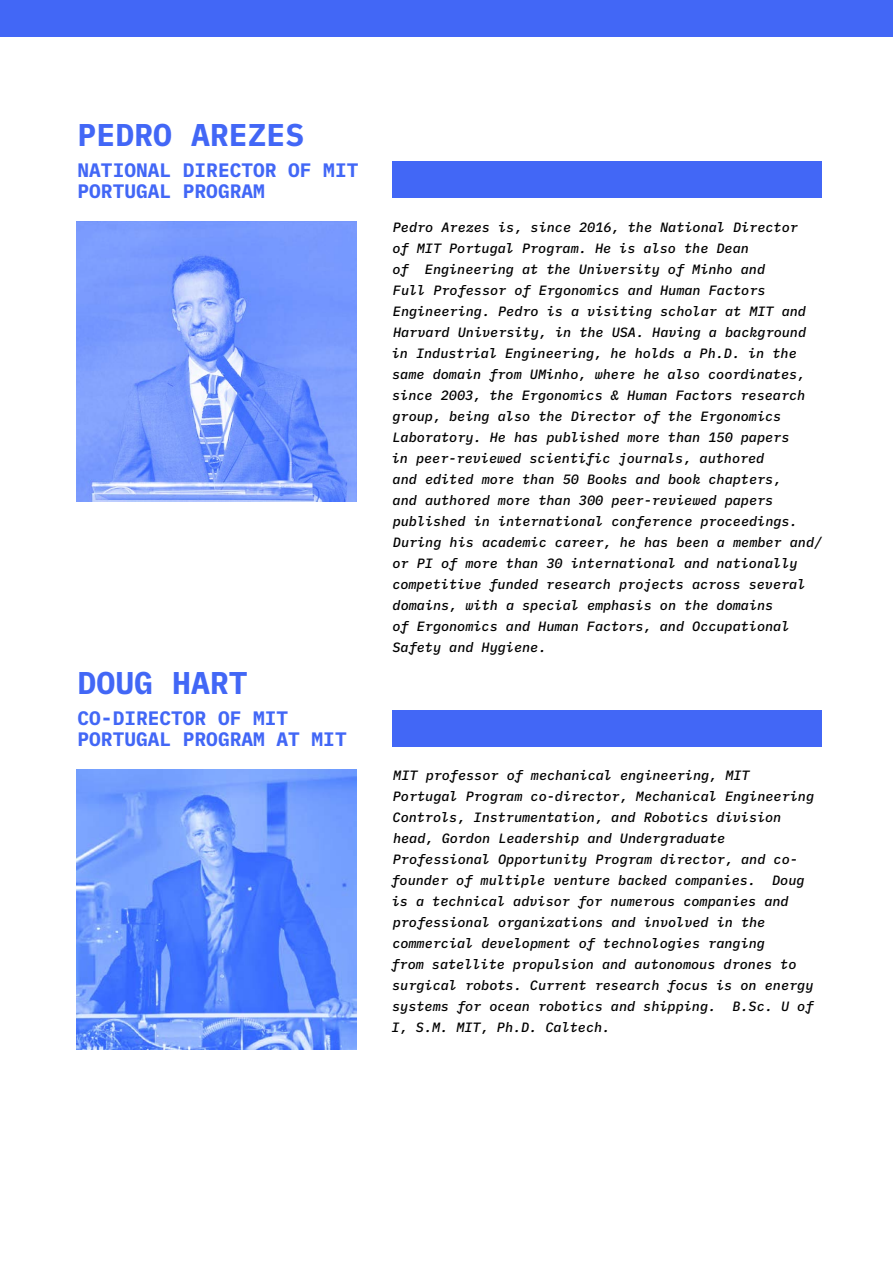
<style>
.page{position:relative;width:893px;height:1263px;background:#fff}
.page>*{position:absolute;margin:0;border:0;box-sizing:border-box;transform-origin:0 0}
.t1{font:700 31.5px "IBM Plex Mono";color:#4267f6}
.t2{font:700 19.5px/21px "IBM Plex Mono";color:#4267f6}
.t3{font:italic 500 13.5px/21px "IBM Plex Mono";color:#000}
</style>
<div class="page">
<div style="left:392px;top:162px;width:429px;height:36px;background:#4267f6"></div>
<div style="left:392px;top:710px;width:429px;height:36px;background:#4267f6"></div>
<img style="left:77px;top:221px;width:280px;height:280px">
<img style="left:77px;top:769px;width:280px;height:280px">
<div style="left:0;top:0;width:893px;height:36px;background:#4267f6"></div>
<h1 class="t1" style="left:78px;top:110px;width:228px">PEDRO AREZES</h1>
<h2 class="t2" style="left:78px;top:158px;width:282px">NATIONAL DIRECTOR OF MIT<br>PORTUGAL PROGRAM</h2>
<h1 class="t1" style="left:78px;top:658px;width:172px">DOUG HART</h1>
<h2 class="t2" style="left:78px;top:706px;width:271px">CO-DIRECTOR OF MIT<br>PORTUGAL PROGRAM AT MIT</h2>
<p class="t3" style="left:392px;top:215px;width:432px">Pedro Arezes is, since 2016, the National Director<br>of MIT Portugal Program. He is also the Dean<br>of Engineering at the University of Minho and<br>Full Professor of Ergonomics and Human Factors Engineering. Pedro is a visiting scholar at MIT and Harvard University, in the USA. Having a background in Industrial Engineering, he holds a Ph.D. in the same domain from UMinho, where he also coordinates, since 2003, the Ergonomics &amp; Human Factors research group, being also the Director of the Ergonomics Laboratory. He has published more than 150 papers<br>in peer-reviewed scientific journals, authored<br>and edited more than 50 Books and book chapters,<br>and authored more than 300 peer-reviewed papers published in international conference proceedings.<br>During his academic career, he has been a member and/ or PI of more than 30 international and nationally competitive funded research projects across several domains, with a special emphasis on the domains<br>of Ergonomics and Human Factors, and Occupational Safety and Hygiene.</p>
<p class="t3" style="left:391px;top:763px;width:424px">MIT professor of mechanical engineering, MIT Portugal Program co-director, Mechanical Engineering Controls, Instrumentation, and Robotics division head, Gordon Leadership and Undergraduate Professional Opportunity Program director, and co&shy;founder of multiple venture backed companies. Doug is a technical advisor for numerous companies and professional organizations and involved in the commercial development of technologies ranging<br>from satellite propulsion and autonomous drones to surgical robots. Current research focus is on energy systems for ocean robotics and shipping. B.Sc. U of I, S.M. MIT, Ph.D. Caltech.</p>
</div>
